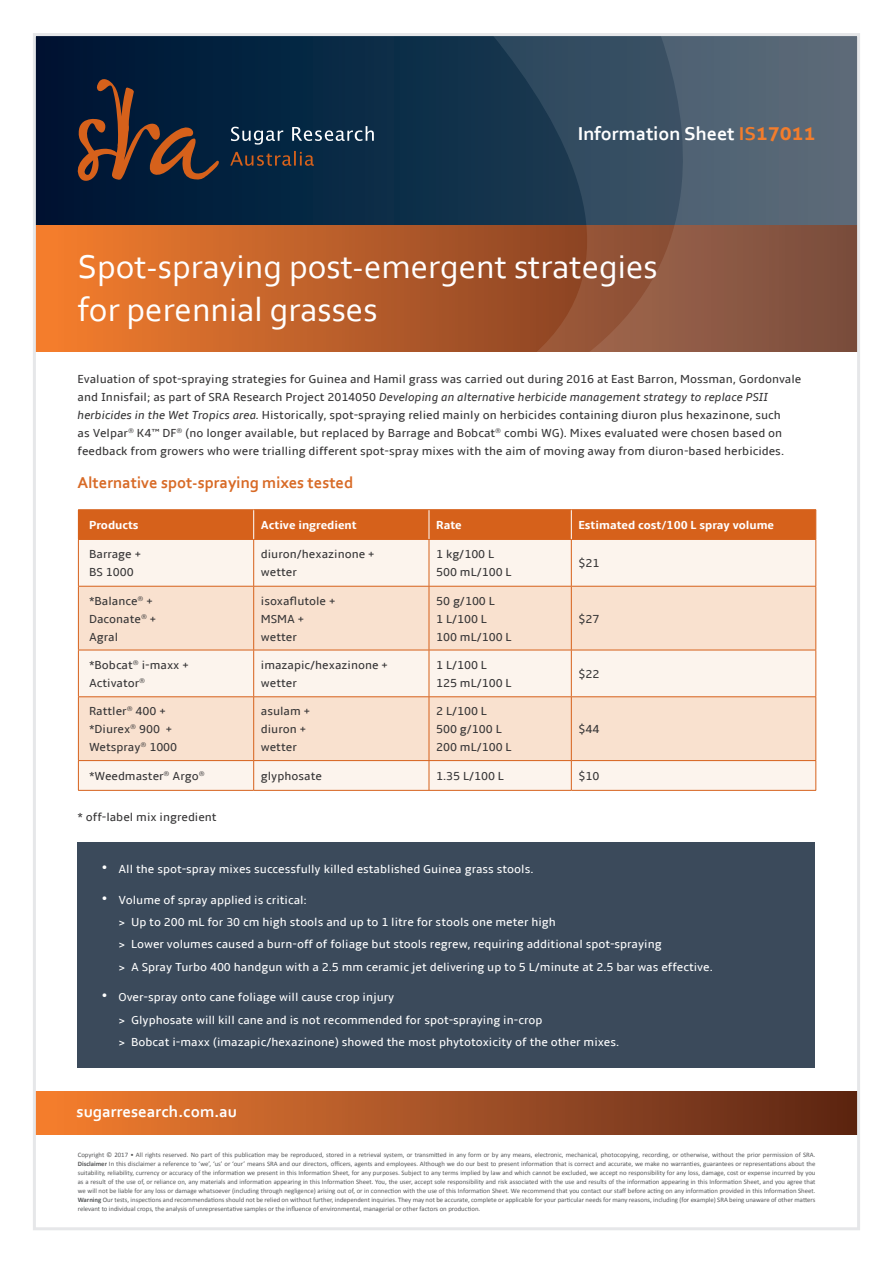
<style>
.page{position:relative;width:893px;height:1263px;background:#fff}
.page>*{position:absolute;margin:0;border:0;box-sizing:border-box;transform-origin:0 0}
.t1{font:34.5px/43.5px "Corbel";color:#fff}
.t2{font:700 19.5px "Corbel";color:#fff}
.t3{font:700 16.5px "Corbel";color:#d86a26}
.t4{font:700 16.5px "Corbel";color:#fff}
.t5{font:12px/18px "Amble";color:#363536}
.t6{font:12px "Amble";color:#fff}
.t7{font:700 12px "Amble";color:#fff}
.t8{font:6.75px/9px "Calibri";color:#57585a;text-align:justify}
.s1{color:#f47d2c}
.s2{font-family:"Aller";color:#f47d2c}
.s3{font-style:italic}
.s4{font-size:18px}
.s5{font-weight:700}
</style>
<div class="page">
<svg style="left:37px;top:37px;width:363px;height:189px;background:#05223e"></svg>
<svg style="left:37px;top:226px;width:363px;height:126px;background:#d26b2b"></svg>
<svg style="left:77px;top:79px;width:142px;height:102px;background:#342c32"></svg>
<svg style="left:230px;top:151px;width:84px;height:15px"></svg>
<svg style="left:231px;top:126px;width:143px;height:19px;background:#385369"></svg>
<svg style="left:400px;top:37px;width:456px;height:315px;background:#5b5050"></svg>
<div style="left:34px;top:1091px;width:825px;height:43px;background:linear-gradient(to right,#f47f32,#592517)"></div>
<div style="left:78px;top:842px;width:737px;height:225px;background:#3b4a5b"></div>
<div style="left:78px;top:510px;width:176px;height:29px;background:#d6611b"></div>
<div style="left:79px;top:540px;width:736px;height:250px;background:#fcf4ed"></div>
<svg style="left:79px;top:587px;width:736px;height:173px;background:#f9e5d5"></svg>
<hr style="left:78px;top:509px;width:176px;height:1px;background:#d6611b">
<hr style="left:254px;top:509px;width:175px;height:1px;background:#d6611b">
<hr style="left:429px;top:509px;width:142px;height:1px;background:#d6611b">
<hr style="left:571px;top:509px;width:245px;height:1px;background:#d6611b">
<div style="left:253px;top:510px;width:563px;height:29px;background:#d6611b"></div>
<hr style="left:78px;top:540px;width:1px;height:46px;background:#d6611b">
<hr style="left:78px;top:539px;width:176px;height:1px;background:#d6611b">
<hr style="left:253px;top:540px;width:1px;height:46px;background:#d6611b">
<hr style="left:254px;top:539px;width:175px;height:1px;background:#d6611b">
<hr style="left:429px;top:540px;width:1px;height:46px;background:#d6611b">
<hr style="left:429px;top:539px;width:142px;height:1px;background:#d6611b">
<hr style="left:571px;top:540px;width:1px;height:46px;background:#d6611b">
<hr style="left:571px;top:539px;width:245px;height:1px;background:#d6611b">
<hr style="left:815px;top:540px;width:1px;height:46px;background:#d6611b">
<hr style="left:78px;top:586px;width:1px;height:64px;background:#d6611b">
<hr style="left:78px;top:586px;width:176px;height:1px;background:#d6611b">
<hr style="left:253px;top:586px;width:1px;height:64px;background:#d6611b">
<hr style="left:254px;top:586px;width:175px;height:1px;background:#d6611b">
<hr style="left:429px;top:586px;width:1px;height:64px;background:#d6611b">
<hr style="left:429px;top:586px;width:142px;height:1px;background:#d6611b">
<hr style="left:571px;top:586px;width:1px;height:64px;background:#d6611b">
<hr style="left:571px;top:586px;width:245px;height:1px;background:#d6611b">
<hr style="left:815px;top:586px;width:1px;height:64px;background:#d6611b">
<hr style="left:78px;top:650px;width:1px;height:46px;background:#d6611b">
<hr style="left:78px;top:650px;width:176px;height:1px;background:#d6611b">
<hr style="left:253px;top:650px;width:1px;height:46px;background:#d6611b">
<hr style="left:254px;top:650px;width:175px;height:1px;background:#d6611b">
<hr style="left:429px;top:650px;width:1px;height:46px;background:#d6611b">
<hr style="left:429px;top:650px;width:142px;height:1px;background:#d6611b">
<hr style="left:571px;top:650px;width:1px;height:46px;background:#d6611b">
<hr style="left:571px;top:650px;width:245px;height:1px;background:#d6611b">
<hr style="left:815px;top:650px;width:1px;height:46px;background:#d6611b">
<hr style="left:78px;top:697px;width:1px;height:63px;background:#d6611b">
<hr style="left:78px;top:696px;width:176px;height:1px;background:#d6611b">
<hr style="left:253px;top:697px;width:1px;height:63px;background:#d6611b">
<hr style="left:254px;top:696px;width:175px;height:1px;background:#d6611b">
<hr style="left:429px;top:697px;width:1px;height:63px;background:#d6611b">
<hr style="left:429px;top:696px;width:142px;height:1px;background:#d6611b">
<hr style="left:571px;top:697px;width:1px;height:63px;background:#d6611b">
<hr style="left:571px;top:696px;width:245px;height:1px;background:#d6611b">
<hr style="left:815px;top:697px;width:1px;height:63px;background:#d6611b">
<svg style="left:78px;top:761px;width:1px;height:29px"></svg>
<hr style="left:78px;top:760px;width:176px;height:1px;background:#d6611b">
<hr style="left:78px;top:790px;width:176px;height:1px;background:#d6611b">
<svg style="left:253px;top:761px;width:1px;height:29px"></svg>
<hr style="left:254px;top:760px;width:175px;height:1px;background:#d6611b">
<hr style="left:254px;top:790px;width:175px;height:1px;background:#d6611b">
<svg style="left:429px;top:761px;width:1px;height:29px"></svg>
<hr style="left:429px;top:760px;width:142px;height:1px;background:#d6611b">
<hr style="left:429px;top:790px;width:142px;height:1px;background:#d6611b">
<svg style="left:571px;top:761px;width:1px;height:29px"></svg>
<hr style="left:571px;top:760px;width:245px;height:1px;background:#d6611b">
<svg style="left:815px;top:761px;width:1px;height:29px"></svg>
<hr style="left:571px;top:790px;width:245px;height:1px;background:#d6611b">
<h2 class="t2" style="left:578px;top:122px;width:239px">Information Sheet <span class="s1">IS</span><span class="s2">17011</span></h2>
<p class="t1" style="left:78px;top:244px;width:581px">Spot-spraying post-emergent strategies for perennial grasses</p>
<p class="t5" style="left:78px;top:370px;width:725px">Evaluation of spot-spraying strategies for Guinea and Hamil grass was carried out during 2016 at East Barron, Mossman, Gordonvale and Innisfail; as part of SRA Research Project 2014050 <span class="s3">Developing an alternative herbicide management strategy to replace PSII herbicides in the Wet Tropics area.</span> Historically, spot-spraying relied mainly on herbicides containing diuron plus hexazinone, such<br>as Velpar<sup>®</sup> K4™ DF<sup>®</sup> (no longer available, but replaced by Barrage and Bobcat<sup>®</sup> combi WG). Mixes evaluated were chosen based on feedback from growers who were trialling different spot-spray mixes with the aim of moving away from diuron-based herbicides.</p>
<p class="t3" style="left:78px;top:472px;width:277px">Alternative spot-spraying mixes tested</p>
<p class="t7" style="left:89px;top:518px;width:51px">Products</p>
<p class="t7" style="left:261px;top:518px;width:97px">Active ingredient</p>
<p class="t7" style="left:436px;top:518px;width:27px">Rate</p>
<p class="t7" style="left:578px;top:518px;width:197px">Estimated cost/100 L spray volume</p>
<p class="t5" style="left:89px;top:545px;width:53px">Barrage +<br>BS 1000</p>
<p class="t5" style="left:261px;top:545px;width:115px">diuron/hexazinone + wetter</p>
<p class="t5" style="left:436px;top:545px;width:77px">1 kg/100 L<br>500 mL/100 L</p>
<p class="t5" style="left:578px;top:554px;width:22px">$21</p>
<p class="t5" style="left:89px;top:592px;width:69px">*Balance<sup>®</sup> +<br>Daconate<sup>®</sup> +<br>Agral</p>
<p class="t5" style="left:261px;top:592px;width:76px">isoxaflutole +<br>MSMA + wetter</p>
<p class="t5" style="left:436px;top:592px;width:77px">50 g/100 L<br>1 L/100 L<br>100 mL/100 L</p>
<p class="t5" style="left:578px;top:610px;width:22px">$27</p>
<p class="t5" style="left:89px;top:656px;width:101px">*Bobcat<sup>®</sup> i-maxx +<br>Activator<sup>®</sup></p>
<p class="t5" style="left:261px;top:656px;width:128px">imazapic/hexazinone + wetter</p>
<p class="t5" style="left:436px;top:656px;width:77px">1 L/100 L<br>125 mL/100 L</p>
<p class="t5" style="left:578px;top:665px;width:22px">$22</p>
<p class="t5" style="left:89px;top:702px;width:90px">Rattler<sup>®</sup> 400 + *Diurex<sup>®</sup> 900 +<br>Wetspray<sup>®</sup> 1000</p>
<p class="t5" style="left:261px;top:702px;width:51px">asulam + diuron + wetter</p>
<p class="t5" style="left:436px;top:702px;width:77px">2 L/100 L<br>500 g/100 L<br>200 mL/100 L</p>
<p class="t5" style="left:578px;top:720px;width:22px">$44</p>
<p class="t5" style="left:89px;top:767px;width:117px">*Weedmaster<sup>®</sup> Argo<sup>®</sup></p>
<p class="t5" style="left:261px;top:767px;width:63px">glyphosate</p>
<p class="t5" style="left:436px;top:767px;width:69px">1.35 L/100 L</p>
<p class="t5" style="left:578px;top:767px;width:22px">$10</p>
<p class="t5" style="left:78px;top:808px;width:141px">* off-label mix ingredient</p>
<p class="t6" style="left:101px;top:862px;width:433px"><span class="s4">•</span> All the spot-spray mixes successfully killed established Guinea grass stools.</p>
<p class="t6" style="left:101px;top:893px;width:207px"><span class="s4">•</span> Volume of spray applied is critical:</p>
<p class="t6" style="left:119px;top:915px;width:438px">&gt; Up to 200 mL for 30 cm high stools and up to 1 litre for stools one meter high</p>
<p class="t6" style="left:119px;top:937px;width:544px">&gt; Lower volumes caused a burn-off of foliage but stools regrew, requiring additional spot-spraying</p>
<p class="t6" style="left:119px;top:960px;width:595px">&gt; A Spray Turbo 400 handgun with a 2.5 mm ceramic jet delivering up to 5 L/minute at 2.5 bar was effective.</p>
<p class="t6" style="left:101px;top:990px;width:294px"><span class="s4">•</span> Over-spray onto cane foliage will cause crop injury</p>
<p class="t6" style="left:119px;top:1013px;width:425px">&gt; Glyphosate will kill cane and is not recommended for spot-spraying in-crop</p>
<p class="t6" style="left:119px;top:1035px;width:502px">&gt; Bobcat i-maxx (imazapic/hexazinone) showed the most phytotoxicity of the other mixes.</p>
<h3 class="t4" style="left:77px;top:1101px;width:162px">sugarresearch.com.au</h3>
<p class="t8" style="left:78px;top:1151px;width:739px">Copyright © 2017 • All rights reserved. No part of this publication may be reproduced, stored in a retrieval system, or transmitted in any form or by any means, electronic, mechanical, photocopying, recording, or otherwise, without the prior permission of SRA.<br><span class="s5">Disclaimer</span> In this disclaimer a reference to ‘we’, ‘us’ or ‘our’ means SRA and our directors, officers, agents and employees. Although we do our best to present information that is correct and accurate, we make no warranties, guarantees or representations about the suitability, reliability, currency or accuracy of the information we present in this Information Sheet, for any purposes. Subject to any terms implied by law and which cannot be excluded, we accept no responsibility for any loss, damage, cost or expense incurred by you as a result of the use of, or reliance on, any materials and information appearing in this Information Sheet. You, the user, accept sole responsibility and risk associated with the use and results of the information appearing in this Information Sheet, and you agree that we will not be liable for any loss or damage whatsoever (including through negligence) arising out of, or in connection with the use of this Information Sheet. We recommend that you contact our staff before acting on any information provided in this Information Sheet.<br><span class="s5">Warning</span> Our tests, inspections and recommendations should not be relied on without further, independent inquiries. They may not be accurate, complete or applicable for your particular needs for many reasons, including (for example) SRA being unaware of other matters relevant to individual crops, the analysis of unrepresentative samples or the influence of environmental, managerial or other factors on production.</p>
</div>
